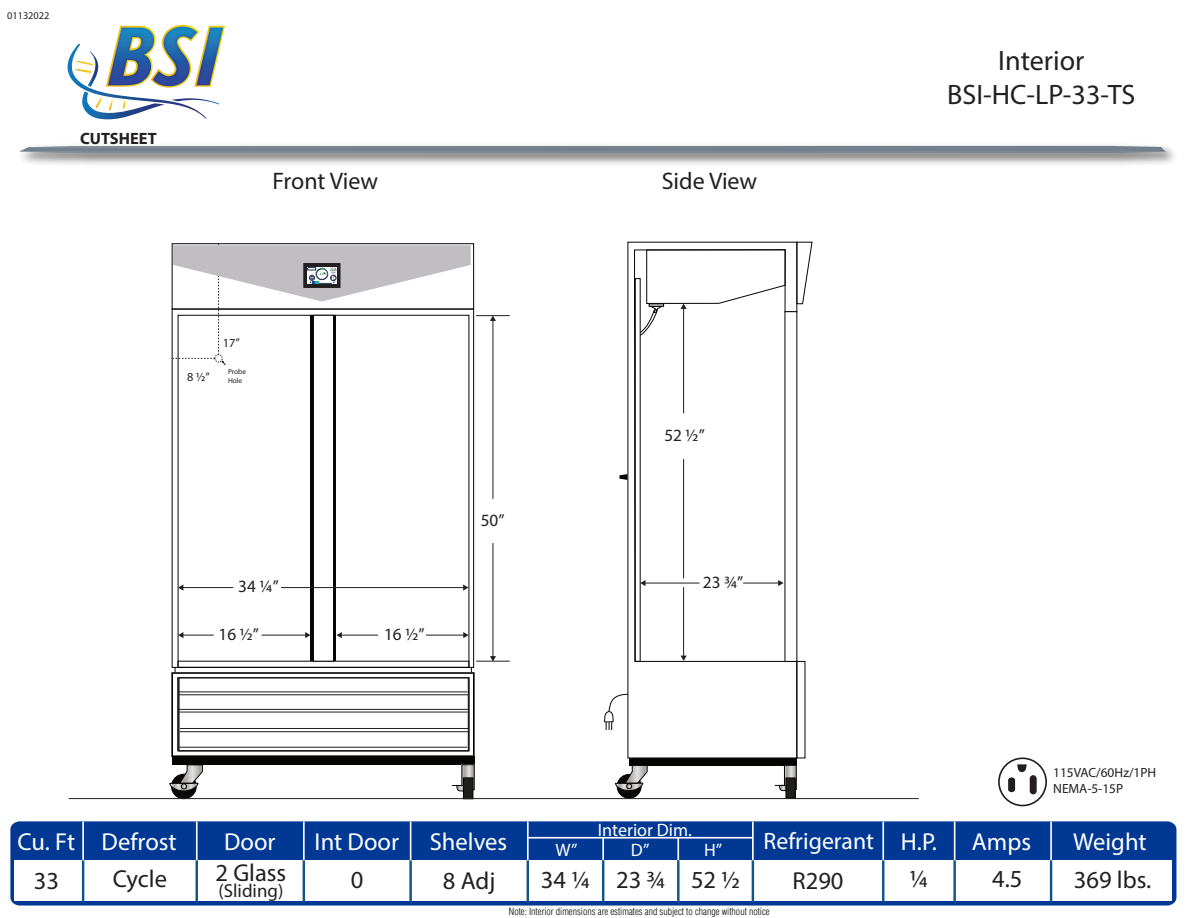
<style>
.page{position:relative;width:1188px;height:918px;background:#fff}
.page>*{position:absolute;margin:0;border:0;box-sizing:border-box;transform-origin:0 0}
.t1{font:28.2px/33.8px "Myriad Pro";color:#231f20;text-align:center}
.t2{font:24.6px "Myriad Pro";color:#fff}
.t3{font:24.6px "Myriad Pro";color:#231f20}
.t4{font:24.6px "Myriad Pro";color:#211e1e}
.t5{font:24px "Myriad Pro";color:#231f20}
.t6{font:23.7px "Myriad Pro";color:#fff}
.t7{font:18.9px "Myriad Pro";color:#231f20}
.t8{font:18px/20.1px "Myriad Pro";color:#fff;text-align:center}
.t9{font:17.25px "Myriad Pro";color:#231f20}
.t10{font:700 16.5px "Myriad Pro";color:#231f20}
.t11{font:13.35px/16px "Myriad Pro";color:#231f20}
.t12{font:12.3px "Myriad Pro";color:#231f20}
.t13{font:10.35px "Myriad Pro";color:#231f20}
.t14{font:300 condensed 9.9px "Helvetica LT Std";color:#050504}
.t15{font:7.35px/8.9px "Myriad Pro";color:#211e1e}
.s1{font-size:12.6px}
</style>
<div class="page">
<svg style="left:19px;top:146px;width:1147px;height:7px;background:#788591"></svg>
<div style="left:10px;top:821px;width:1166px;height:85px;background:#003894"></div>
<div style="left:14px;top:860px;width:1157px;height:41px;background:#fff"></div>
<hr style="left:602px;top:838px;width:2px;height:22px;background:#fff">
<hr style="left:528px;top:837px;width:225px;height:2px;background:#fff">
<hr style="left:677px;top:838px;width:2px;height:22px;background:#fff">
<hr style="left:82px;top:860px;width:2px;height:42px;background:#11568a">
<hr style="left:196px;top:860px;width:2px;height:42px;background:#11568a">
<hr style="left:303px;top:860px;width:2px;height:42px;background:#11568a">
<hr style="left:409px;top:860px;width:3px;height:42px;background:#11568a">
<hr style="left:527px;top:860px;width:2px;height:42px;background:#11568a">
<hr style="left:602px;top:860px;width:2px;height:42px;background:#11568a">
<hr style="left:677px;top:860px;width:3px;height:42px;background:#11568a">
<hr style="left:752px;top:860px;width:2px;height:42px;background:#11568a">
<hr style="left:953px;top:860px;width:3px;height:42px;background:#11568a">
<hr style="left:1050px;top:860px;width:2px;height:42px;background:#11568a">
<hr style="left:82px;top:822px;width:2px;height:38px;background:#fff">
<hr style="left:196px;top:822px;width:2px;height:38px;background:#fff">
<hr style="left:303px;top:822px;width:2px;height:38px;background:#fff">
<hr style="left:410px;top:822px;width:1px;height:38px;background:#fff">
<hr style="left:527px;top:822px;width:2px;height:38px;background:#fff">
<hr style="left:752px;top:822px;width:2px;height:38px;background:#fff">
<hr style="left:954px;top:822px;width:1px;height:38px;background:#fff">
<hr style="left:882px;top:860px;width:2px;height:42px;background:#11568a">
<hr style="left:882px;top:822px;width:2px;height:38px;background:#fff">
<hr style="left:1050px;top:822px;width:2px;height:38px;background:#fff">
<svg style="left:67px;top:25px;width:158px;height:94px"></svg>
<div style="left:998px;top:757px;width:49px;height:49px;border:2px solid #231f20;border-radius:50%"></div>
<svg style="left:1017px;top:764px;width:10px;height:8px"></svg>
<div style="left:1008px;top:777px;width:7px;height:15px;background:#231f20;border-radius:3px"></div>
<div style="left:1030px;top:775px;width:7px;height:19px;background:#231f20;border-radius:4px"></div>
<div style="left:171px;top:672px;width:304px;height:85px;border:2px solid #050504"></div>
<div style="left:172px;top:243px;width:302px;height:67px;background:#fff;border:1px solid #050504"></div>
<div style="left:178px;top:661px;width:291px;height:7px;border:1px solid #050604"></div>
<div style="left:311px;top:315px;width:25px;height:346px;background:#050604"></div>
<div style="left:313px;top:315px;width:21px;height:347px;background:#fff;border:1px solid #050604"></div>
<svg style="left:627px;top:241px;width:171px;height:518px"></svg>
<svg style="left:796px;top:241px;width:17px;height:64px"></svg>
<div style="left:796px;top:661px;width:9px;height:97px;border:1px solid #050504"></div>
<div style="left:629px;top:758px;width:168px;height:7px;background:#050504"></div>
<div style="left:635px;top:278px;width:6px;height:384px;border:1px solid #050504"></div>
<div style="left:785px;top:311px;width:12px;height:351px;background:#fff"></div>
<svg style="left:604px;top:694px;width:25px;height:36px"></svg>
<div style="left:172px;top:756px;width:303px;height:9px;background:#050504"></div>
<hr style="left:476px;top:315px;width:34px;height:1px;background:#211e1e">
<hr style="left:476px;top:661px;width:34px;height:1px;background:#211e1e">
<hr style="left:182px;top:587px;width:51px;height:1px;background:#211e1e">
<svg style="left:178px;top:585px;width:5px;height:6px"></svg>
<hr style="left:493px;top:543px;width:1px;height:114px;background:#211e1e">
<svg style="left:490px;top:656px;width:6px;height:5px"></svg>
<hr style="left:493px;top:320px;width:1px;height:179px;background:#211e1e">
<svg style="left:490px;top:316px;width:6px;height:5px"></svg>
<hr style="left:683px;top:587px;width:1px;height:69px;background:#211e1e">
<svg style="left:681px;top:656px;width:6px;height:5px"></svg>
<hr style="left:683px;top:459px;width:1px;height:119px;background:#211e1e">
<hr style="left:683px;top:307px;width:1px;height:106px;background:#211e1e">
<svg style="left:639px;top:249px;width:147px;height:87px"></svg>
<hr style="left:281px;top:587px;width:183px;height:1px;background:#211e1e">
<svg style="left:463px;top:585px;width:5px;height:6px"></svg>
<hr style="left:645px;top:583px;width:54px;height:1px;background:#211e1e">
<svg style="left:640px;top:580px;width:5px;height:6px"></svg>
<hr style="left:743px;top:583px;width:36px;height:1px;background:#211e1e">
<svg style="left:778px;top:580px;width:6px;height:6px"></svg>
<hr style="left:183px;top:635px;width:31px;height:1px;background:#211e1e">
<svg style="left:178px;top:632px;width:5px;height:6px"></svg>
<hr style="left:262px;top:635px;width:44px;height:1px;background:#211e1e">
<svg style="left:305px;top:632px;width:6px;height:6px"></svg>
<hr style="left:341px;top:635px;width:37px;height:1px;background:#211e1e">
<svg style="left:336px;top:632px;width:6px;height:6px"></svg>
<hr style="left:426px;top:635px;width:38px;height:1px;background:#211e1e">
<svg style="left:463px;top:632px;width:6px;height:6px"></svg>
<svg style="left:464px;top:766px;width:9px;height:11px"></svg>
<div style="left:462px;top:764px;width:13px;height:26px;border:1px solid #050604"></div>
<div style="left:463px;top:778px;width:10px;height:21px;background:#211e1e"></div>
<div style="left:463px;top:777px;width:10px;height:22px;border:1px solid #050604"></div>
<svg style="left:452px;top:785px;width:12px;height:7px"></svg>
<svg style="left:169px;top:765px;width:34px;height:33px"></svg>
<svg style="left:786px;top:767px;width:9px;height:11px"></svg>
<div style="left:784px;top:765px;width:13px;height:25px;border:1px solid #050604"></div>
<div style="left:786px;top:778px;width:9px;height:20px;background:#211e1e"></div>
<div style="left:786px;top:778px;width:9px;height:21px;border:1px solid #050604"></div>
<svg style="left:775px;top:785px;width:12px;height:6px"></svg>
<svg style="left:615px;top:765px;width:33px;height:33px"></svg>
<hr style="left:69px;top:798px;width:850px;height:1px;background:#231f20">
<svg style="left:619px;top:474px;width:8px;height:6px"></svg>
<div style="left:179px;top:677px;width:290px;height:74px;border:1px solid #211e1e"></div>
<hr style="left:178px;top:691px;width:289px;height:1px;background:#211e1e">
<hr style="left:179px;top:694px;width:290px;height:1px;background:#211e1e">
<hr style="left:179px;top:709px;width:289px;height:1px;background:#211e1e">
<hr style="left:179px;top:712px;width:289px;height:1px;background:#211e1e">
<hr style="left:180px;top:728px;width:289px;height:1px;background:#211e1e">
<hr style="left:180px;top:731px;width:288px;height:1px;background:#211e1e">
<hr style="left:179px;top:747px;width:288px;height:1px;background:#211e1e">
<svg style="left:171px;top:244px;width:300px;height:122px"></svg>
<p class="t13" style="left:7px;top:9px;width:44px">01132022</p>
<h3 class="t10" style="left:80px;top:128px;width:78px">CUTSHEET</h3>
<h3 class="t5" style="left:273px;top:166px;width:107px">Front View</h3>
<h3 class="t5" style="left:662px;top:166px;width:97px">Side View</h3>
<p class="t12" style="left:187px;top:369px;width:24px">8½”</p>
<p class="t12" style="left:223px;top:335px;width:19px">17<span class="s1">”</span></p>
<p class="t15" style="left:228px;top:367px;width:20px">Probe<br>Hole</p>
<h3 class="t9" style="left:238px;top:576px;width:42px">34 ¼”</h3>
<h3 class="t9" style="left:219px;top:624px;width:42px">16 ½”</h3>
<h3 class="t9" style="left:384px;top:623px;width:42px">16 ½”</h3>
<h3 class="t9" style="left:481px;top:510px;width:25px">50”</h3>
<h3 class="t9" style="left:664px;top:425px;width:42px">52 ½”</h3>
<h3 class="t9" style="left:703px;top:571px;width:42px">23 ¾”</h3>
<h1 class="t1" style="left:947px;top:43px;width:190px">Interior<br>BSI-HC-LP-33-TS</h1>
<h3 class="t11" style="left:1053px;top:764px;width:105px">115VAC/60Hz/1PH<br>NEMA-5-15P</h3>
<h3 class="t8" style="left:598px;top:819px;width:96px">Interior Dim.<br>D”</h3>
<h3 class="t6" style="left:764px;top:827px;width:112px">Refrigerant</h3>
<h2 class="t3" style="left:793px;top:866px;width:53px">R290</h2>
<p class="t14" style="left:509px;top:905px;width:262px">Note: Interior dimensions are estimates and subject to change without notice</p>
<h2 class="t2" style="left:18px;top:827px;width:161px">Cu. Ft Defrost</h2>
<h2 class="t2" style="left:224px;top:827px;width:53px">Door</h2>
<h2 class="t2" style="left:315px;top:827px;width:86px">Int Door</h2>
<h2 class="t2" style="left:430px;top:827px;width:79px">Shelves</h2>
<h3 class="t8" style="left:555px;top:839px;width:24px">W”</h3>
<h2 class="t2" style="left:901px;top:827px;width:37px">H.P.</h2>
<h2 class="t2" style="left:972px;top:827px;width:61px">Amps</h2>
<h2 class="t2" style="left:1073px;top:827px;width:75px">Weight</h2>
<h3 class="t8" style="left:704px;top:839px;width:20px">H”</h3>
<h2 class="t3" style="left:216px;top:857px;width:72px">2 Glass</h2>
<h3 class="t7" style="left:219px;top:879px;width:66px">(Sliding)</h3>
<h2 class="t3" style="left:34px;top:866px;width:27px">33</h2>
<h2 class="t3" style="left:113px;top:864px;width:56px">Cycle</h2>
<h2 class="t3" style="left:351px;top:864px;width:14px">0</h2>
<h2 class="t3" style="left:443px;top:866px;width:54px">8 Adj</h2>
<h2 class="t3" style="left:541px;top:864px;width:201px">34 ¼ 23 ¾ 52 ½</h2>
<h2 class="t3" style="left:1074px;top:865px;width:79px">369 lbs.</h2>
<h2 class="t4" style="left:910px;top:863px;width:20px">¼</h2>
<h2 class="t3" style="left:992px;top:863px;width:32px">4.5</h2>
</div>
